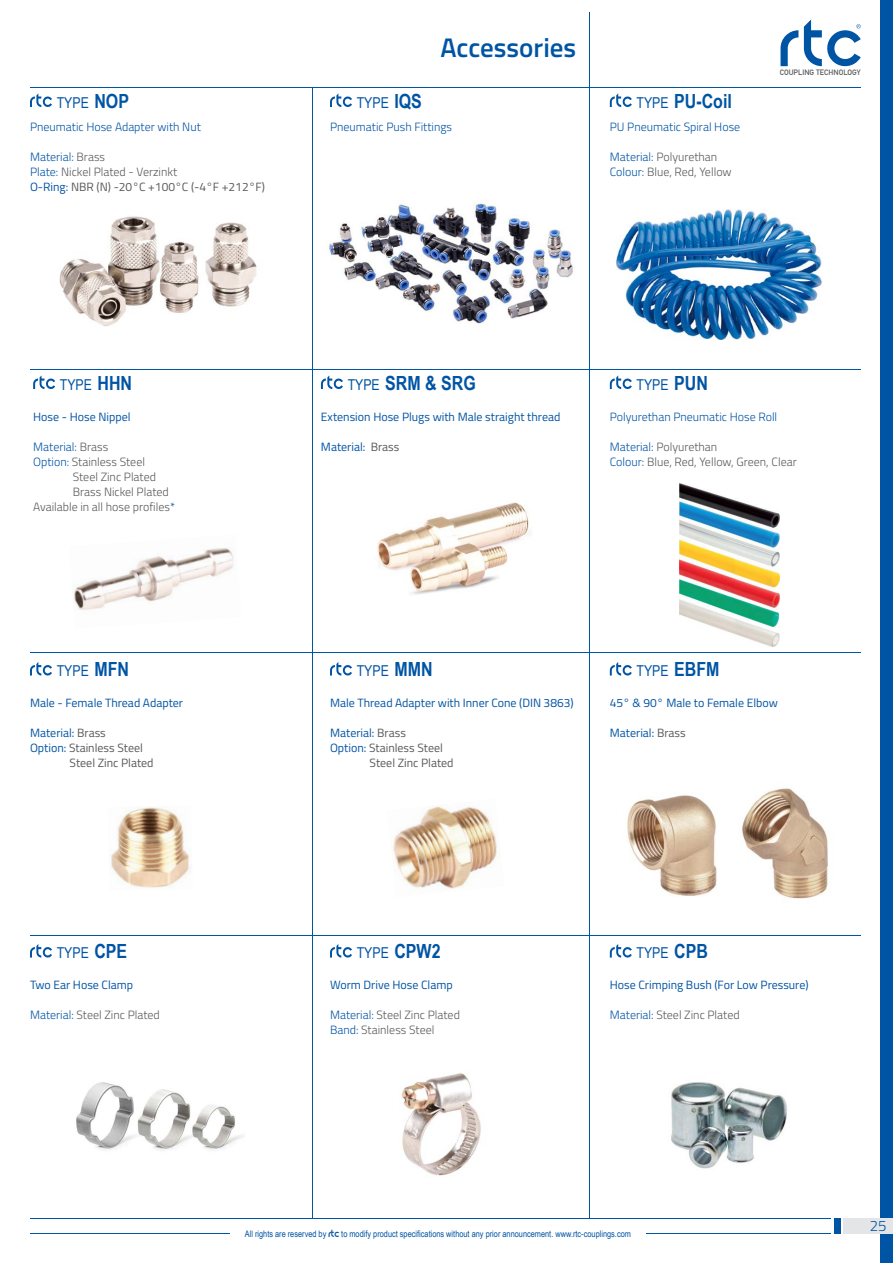
<style>
.page{position:relative;width:893px;height:1263px;background:#fff}
.page>*{position:absolute;margin:0;border:0;box-sizing:border-box;transform-origin:0 0}
.t1{font:600 27px "Titillium";color:#0054a4}
.t2{font:700 19.5px "Arial Narrow Turk";color:#0054a4}
.t3{font:15px "Arial Narrow Turk";color:#0054a4}
.t4{font:300 15px "Titillium";color:#0054a4}
.t5{font:300 12px/15px "Titillium";color:#58595b}
.t6{font:12px "Titillium";color:#0054a4}
.t7{font:12px/15px "Titillium";color:#58595b}
.t8{font:300 12px "Titillium";color:#0054a4}
.t9{font:9px "Arial Narrow Turk";color:#0054a4}
.t10{font:700 7.65px "DIN Alternate";color:#58595b}
.s1{font-weight:700;font-size:19.5px}
.s2{font-weight:400;font-size:15px}
.s3{font-weight:300;color:#0054a4}
.s4{font-weight:300}
.s5{color:#0054a4}
.s6{color:#58595b}
.s7{font-family:"Abode";font-size:10.5px}
</style>
<div class="page">
<svg style="left:780px;top:30px;width:18px;height:36px"></svg>
<svg style="left:804px;top:20px;width:57px;height:47px"></svg>
<hr style="left:30px;top:87px;width:831px;height:1px;background:#0054a4">
<hr style="left:30px;top:652px;width:831px;height:1px;background:#0054a4">
<hr style="left:30px;top:370px;width:831px;height:1px;background:#0054a4">
<hr style="left:30px;top:935px;width:831px;height:1px;background:#0054a4">
<div style="left:880px;top:0;width:13px;height:1263px;background:#0054a4"></div>
<hr style="left:30px;top:1218px;width:801px;height:1px;background:#0054a4">
<hr style="left:646px;top:1233px;width:185px;height:1px;background:#0054a4">
<hr style="left:30px;top:1233px;width:200px;height:1px;background:#0054a4">
<div style="left:843px;top:1218px;width:50px;height:16px;background:#e4e5e6"></div>
<div style="left:834px;top:1218px;width:7px;height:16px;background:#0054a4"></div>
<img style="left:76px;top:1082px;width:169px;height:68px">
<img style="left:401px;top:1073px;width:80px;height:103px">
<img style="left:671px;top:1082px;width:116px;height:87px">
<img style="left:59px;top:216px;width:198px;height:110px">
<img style="left:111px;top:807px;width:79px;height:81px">
<img style="left:393px;top:806px;width:104px;height:83px">
<img style="left:742px;top:788px;width:86px;height:111px">
<img style="left:627px;top:795px;width:90px;height:101px">
<img style="left:377px;top:502px;width:153px;height:93px">
<svg style="left:33px;top:375px;width:22px;height:14px"></svg>
<svg style="left:30px;top:662px;width:22px;height:14px"></svg>
<svg style="left:30px;top:944px;width:22px;height:14px"></svg>
<svg style="left:330px;top:662px;width:22px;height:14px"></svg>
<svg style="left:330px;top:944px;width:22px;height:14px"></svg>
<svg style="left:610px;top:662px;width:22px;height:14px"></svg>
<svg style="left:610px;top:944px;width:22px;height:14px"></svg>
<svg style="left:321px;top:375px;width:22px;height:14px"></svg>
<svg style="left:30px;top:93px;width:22px;height:14px"></svg>
<svg style="left:330px;top:93px;width:22px;height:14px"></svg>
<svg style="left:610px;top:93px;width:22px;height:14px"></svg>
<svg style="left:610px;top:375px;width:22px;height:14px"></svg>
<hr style="left:589px;top:13px;width:1px;height:640px;background:#0054a4">
<hr style="left:589px;top:87px;width:1px;height:1131px;background:#0054a4">
<hr style="left:312px;top:87px;width:1px;height:1131px;background:#0054a4">
<img style="left:73px;top:547px;width:161px;height:63px">
<img style="left:680px;top:483px;width:100px;height:164px">
<img style="left:617px;top:210px;width:205px;height:129px">
<img style="left:328px;top:201px;width:245px;height:123px">
<h1 class="t1" style="left:441px;top:28px;width:137px">Accessories</h1>
<p class="t3" style="left:57px;top:94px;width:74px">TYPE <span class="s1">NOP</span></p>
<p class="t3" style="left:357px;top:94px;width:67px">TYPE <span class="s1">IQS</span></p>
<h2 class="t2" style="left:637px;top:89px;width:97px"><span class="s2">TYPE</span> PU-Coil</h2>
<p class="t8" style="left:30px;top:118px;width:172px">Pneumatic Hose Adapter with Nut</p>
<p class="t7" style="left:30px;top:149px;width:236px"><span class="s3">Material:</span> <span class="s4">Brass<br></span><span class="s3">Plate:</span> <span class="s4">Nickel Plated - Verzinkt<br></span><span class="s5">O-Ring:</span> NBR (N) -20°C +100°C (-4°F +212°F)</p>
<p class="t8" style="left:330px;top:118px;width:124px">Pneumatic Push Fittings</p>
<p class="t8" style="left:610px;top:118px;width:132px">PU Pneumatic Spiral Hose</p>
<p class="t5" style="left:610px;top:149px;width:123px"><span class="s5">Material:</span> Polyurethan<br><span class="s5">Colour:</span> Blue, Red, Yellow</p>
<p class="t10" style="left:780px;top:67px;width:82px">COUPLING TECHNOLOGY</p>
<p class="t3" style="left:60px;top:376px;width:74px">TYPE <span class="s1">HHN</span></p>
<h2 class="t2" style="left:348px;top:371px;width:130px"><span class="s2">TYPE</span> SRM &amp; SRG</h2>
<p class="t3" style="left:637px;top:376px;width:73px">TYPE <span class="s1">PUN</span></p>
<p class="t6" style="left:33px;top:408px;width:99px">Hose - Hose Nippel</p>
<p class="t8" style="left:33px;top:438px;width:77px">Material: <span class="s6">Brass</span></p>
<p class="t5" style="left:33px;top:454px;width:113px"><span class="s5">Option:</span> Stainless Steel</p>
<p class="t5" style="left:73px;top:469px;width:85px">Steel Zinc Plated</p>
<p class="t5" style="left:73px;top:484px;width:98px">Brass Nickel Plated</p>
<p class="t5" style="left:33px;top:499px;width:143px">Available in all hose profiles<span class="s5">*</span></p>
<p class="t6" style="left:321px;top:408px;width:241px">Extension Hose Plugs with Male straight thread</p>
<p class="t6" style="left:321px;top:438px;width:80px">Material: <span class="s6">Brass</span></p>
<p class="t8" style="left:610px;top:408px;width:169px">Polyurethan Pneumatic Hose Roll</p>
<p class="t5" style="left:610px;top:439px;width:188px"><span class="s5">Material:</span> Polyurethan<br><span class="s5">Colour:</span> Blue, Red, Yellow, Green, Clear</p>
<p class="t3" style="left:57px;top:662px;width:74px">TYPE <span class="s1">MFN</span></p>
<p class="t3" style="left:357px;top:662px;width:77px">TYPE <span class="s1">MMN</span></p>
<p class="t3" style="left:637px;top:662px;width:84px">TYPE <span class="s1">EBFM</span></p>
<p class="t6" style="left:30px;top:694px;width:155px">Male - Female Thread Adapter</p>
<p class="t6" style="left:30px;top:724px;width:77px">Material: <span class="s6">Brass</span></p>
<p class="t7" style="left:30px;top:739px;width:114px"><span class="s5">Option:</span> Stainless Steel</p>
<p class="t7" style="left:70px;top:754px;width:86px">Steel Zinc Plated</p>
<p class="t6" style="left:330px;top:694px;width:245px">Male Thread Adapter with Inner Cone (DIN 3863)</p>
<p class="t6" style="left:330px;top:724px;width:77px">Material: <span class="s6">Brass</span></p>
<p class="t7" style="left:330px;top:739px;width:114px"><span class="s5">Option:</span> Stainless Steel</p>
<p class="t7" style="left:370px;top:754px;width:86px">Steel Zinc Plated</p>
<p class="t6" style="left:610px;top:694px;width:170px">45° &amp; 90° Male to Female Elbow</p>
<p class="t6" style="left:610px;top:724px;width:77px">Material: <span class="s6">Brass</span></p>
<p class="t3" style="left:57px;top:944px;width:72px">TYPE <span class="s1">CPE</span></p>
<p class="t3" style="left:357px;top:944px;width:85px">TYPE <span class="s1">CPW2</span></p>
<p class="t3" style="left:637px;top:944px;width:73px">TYPE <span class="s1">CPB</span></p>
<p class="t6" style="left:30px;top:976px;width:105px">Two Ear Hose Clamp</p>
<p class="t5" style="left:30px;top:1007px;width:131px"><span class="s5">Material:</span> Steel Zinc Plated</p>
<p class="t6" style="left:330px;top:976px;width:124px">Worm Drive Hose Clamp</p>
<p class="t5" style="left:330px;top:1007px;width:131px"><span class="s5">Material:</span> Steel Zinc Plated<br><span class="s5">Band:</span> Stainless Steel</p>
<p class="t6" style="left:610px;top:976px;width:200px">Hose Crimping Bush (For Low Pressure)</p>
<p class="t5" style="left:610px;top:1007px;width:131px"><span class="s5">Material:</span> Steel Zinc Plated</p>
<p class="t9" style="left:245px;top:1229px;width:388px">All rights are reserved by <span class="s7">rtc</span> to modify product specifications without any prior announcement. www.rtc-couplings.com</p>
<p class="t4" style="left:870px;top:1215px;width:18px">25</p>
</div>
